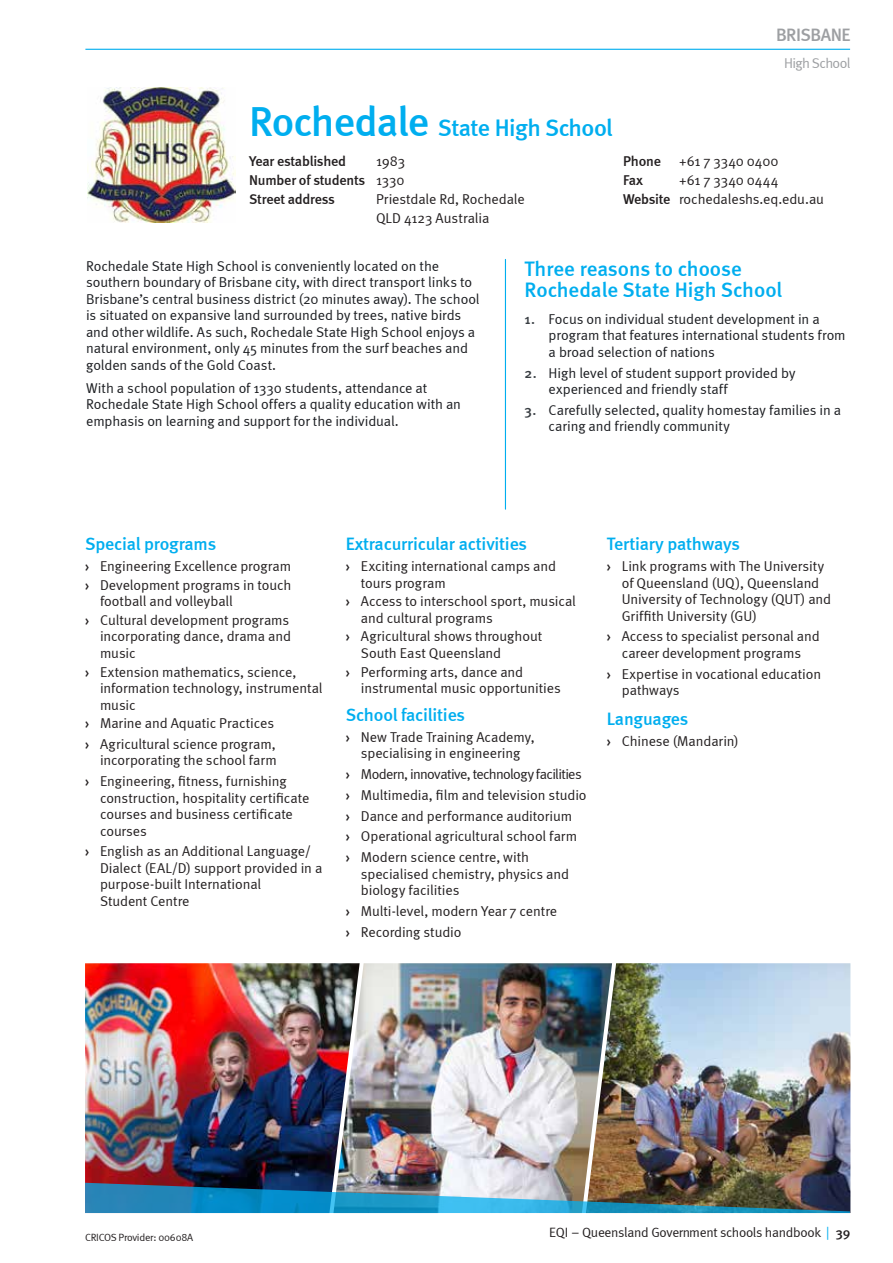
<style>
.page{position:relative;width:893px;height:1263px;background:#fff}
.page>*{position:absolute;margin:0;border:0;box-sizing:border-box;transform-origin:0 0}
.t1{font:500 24px "Meta";letter-spacing:-.02em;color:#00aeef}
.t2{font:500 21px/21.3px "Meta";color:#00aeef}
.t3{font:500 18px "Meta";letter-spacing:-.01em;color:#00aeef}
.t4{font:500 18px "Meta";letter-spacing:-.03em;color:#9d9fa2}
.t5{font:14.25px/16.5px "Meta Normal";letter-spacing:-.005em;color:#231f20}
.t6{font:14.25px/16.5px "Meta Normal";letter-spacing:-.005em;color:#1b1d21}
.t7{font:500 14.25px/19px "Meta";letter-spacing:-.015em;color:#231f20}
.t8{font:14.25px "Meta Normal";letter-spacing:-.045em;color:#9d9fa2}
.t9{font:13.5px "Meta Normal";letter-spacing:-.02em;color:#231f20}
.t10{font:10.5px "Meta Normal";letter-spacing:-.02em;color:#231f20}
.s1{font-size:42px}
.s2{font-family:"Meta";font-weight:500;color:#383d42}
.s3{font-family:"Meta";font-weight:500}
.s4{color:#00aeef}
</style>
<div class="page">
<hr style="left:505px;top:259px;width:1px;height:250px;background:#00aeef">
<img style="left:87px;top:87px;width:149px;height:136px">
<img style="left:360px;top:963px;width:226px;height:220px">
<img style="left:586px;top:963px;width:264px;height:250px">
<img style="left:85px;top:963px;width:275px;height:220px">
<img style="left:85px;top:1183px;width:764px;height:30px">
<hr style="left:85px;top:49px;width:765px;height:1px;background:#00aeef">
<p class="t4" style="left:776px;top:25px;width:76px">BRISBANE</p>
<p class="t8" style="left:784px;top:55px;width:68px">High School</p>
<h1 class="t1" style="left:249px;top:113px;width:365px"><span class="s1">Rochedale</span> State High School</h1>
<p class="t7" style="left:249px;top:152px;width:118px">Year established<br>Number of students<br>Street address</p>
<p class="t5" style="left:376px;top:152px;width:150px;line-height:19px">1983<br>1330<br>Priestdale Rd, Rochedale<br>QLD 4123 Australia</p>
<p class="t6" style="left:86px;top:257px;width:395px">Rochedale State High School is conveniently located on the southern boundary of Brisbane city, with direct transport links to Brisbane’s central business district (20 minutes away). The school is situated on expansive land surrounded by trees, native birds and other wildlife. As such, Rochedale State High School enjoys a natural environment, only 45 minutes from the surf beaches and golden sands of the Gold Coast.</p>
<p class="t6" style="left:86px;top:379px;width:376px">With a school population of 1330 students, attendance at<br>Rochedale State High School offers a quality education with an emphasis on learning and support for the individual.</p>
<p class="t7" style="left:623px;top:152px;width:49px">Phone<br>Fax<br>Website</p>
<p class="t5" style="left:679px;top:152px;width:146px;line-height:19px">+61 7 3340 0400<br>+61 7 3340 0444 rochedaleshs.eq.edu.au</p>
<h2 class="t2" style="left:525px;top:258px;width:259px">Three reasons to choose<br>Rochedale State High School</h2>
<p class="t6" style="left:549px;top:310px;width:299px;text-indent:-24px"><span class="s2">1.</span> Focus on individual student development in a program that features international students from a broad selection of nations</p>
<p class="t6" style="left:549px;top:364px;width:248px;text-indent:-24px"><span class="s2">2.</span> High level of student support provided by experienced and friendly staff</p>
<p class="t6" style="left:549px;top:401px;width:294px;text-indent:-24px"><span class="s2">3.</span> Carefully selected, quality homestay families in a caring and friendly community</p>
<p class="t3" style="left:85px;top:534px;width:133px">Special programs</p>
<p class="t5" style="left:85px;top:557px;width:208px;line-height:18.6px"><span class="s3">›</span> Engineering Excellence program <span class="s3">›</span> Development programs in touch</p>
<p class="t5" style="left:85px;top:592px;width:206px;line-height:18.6px;text-indent:15px">football and volleyball<br><span class="s3">›</span> Cultural development programs</p>
<p class="t5" style="left:100px;top:628px;width:193px">incorporating dance, drama and music</p>
<p class="t5" style="left:100px;top:663px;width:224px;text-indent:-15px"><span class="s3">›</span> Extension mathematics, science, information technology, instrumental music</p>
<p class="t5" style="left:85px;top:713px;width:192px;line-height:20.7px"><span class="s3">›</span> Marine and Aquatic Practices <span class="s3">›</span> Agricultural science program,</p>
<p class="t5" style="left:85px;top:750px;width:203px;line-height:20.7px;text-align:center">incorporating the school farm<br><span class="s3">›</span> Engineering, fitness, furnishing</p>
<p class="t5" style="left:100px;top:789px;width:211px">construction, hospitality certificate courses and business certificate courses</p>
<p class="t5" style="left:100px;top:843px;width:224px;text-indent:-15px"><span class="s3">›</span> English as an Additional Language/<br>Dialect (EAL/D) support provided in a purpose-built International<br>Student Centre</p>
<p class="t3" style="left:346px;top:534px;width:183px">Extracurricular activities</p>
<p class="t5" style="left:361px;top:558px;width:197px;text-indent:-15px"><span class="s3">›</span> Exciting international camps and tours program</p>
<p class="t5" style="left:361px;top:593px;width:217px;text-indent:-15px"><span class="s3">›</span> Access to interschool sport, musical and cultural programs</p>
<p class="t5" style="left:361px;top:628px;width:183px;text-indent:-15px"><span class="s3">›</span> Agricultural shows throughout<br>South East Queensland</p>
<p class="t5" style="left:361px;top:663px;width:201px;text-indent:-15px"><span class="s3">›</span> Performing arts, dance and instrumental music opportunities</p>
<p class="t3" style="left:346px;top:704px;width:121px">School facilities</p>
<p class="t5" style="left:346px;top:728px;width:190px;text-align:center"><span class="s3">›</span> New Trade Training Academy, specialising in engineering</p>
<p class="t5" style="left:346px;top:764px;width:242px;line-height:20.7px"><span class="s3">›</span> Modern, innovative, technology facilities <span class="s3">›</span> Multimedia, film and television studio <span class="s3">›</span> Dance and performance auditorium<br><span class="s3">›</span> Operational agricultural school farm<br><span class="s3">›</span> Modern science centre, with</p>
<p class="t5" style="left:361px;top:865px;width:210px">specialised chemistry, physics and biology facilities</p>
<p class="t5" style="left:346px;top:900px;width:213px;line-height:20.7px"><span class="s3">›</span> Multi-level, modern Year 7 centre <span class="s3">›</span> Recording studio</p>
<p class="t3" style="left:607px;top:534px;width:135px">Tertiary pathways</p>
<p class="t5" style="left:622px;top:558px;width:211px;text-indent:-15px"><span class="s3">›</span> Link programs with The University of Queensland (UQ), Queensland<br>University of Technology (QUT) and<br>Griffith University (GU)</p>
<p class="t5" style="left:607px;top:628px;width:215px;text-align:center"><span class="s3">›</span> Access to specialist personal and career development programs</p>
<p class="t5" style="left:622px;top:665px;width:201px;text-indent:-15px"><span class="s3">›</span> Expertise in vocational education pathways</p>
<p class="t3" style="left:607px;top:709px;width:83px">Languages</p>
<p class="t5" style="left:607px;top:733px;width:133px"><span class="s3">›</span> Chinese (Mandarin)</p>
<p class="t10" style="left:85px;top:1231px;width:110px">CRICOS Provider: 00608A</p>
<p class="t9" style="left:549px;top:1225px;width:303px">EQI – Queensland Government schools handbook <span class="s4">|</span> <span class="s3">39</span></p>
</div>
